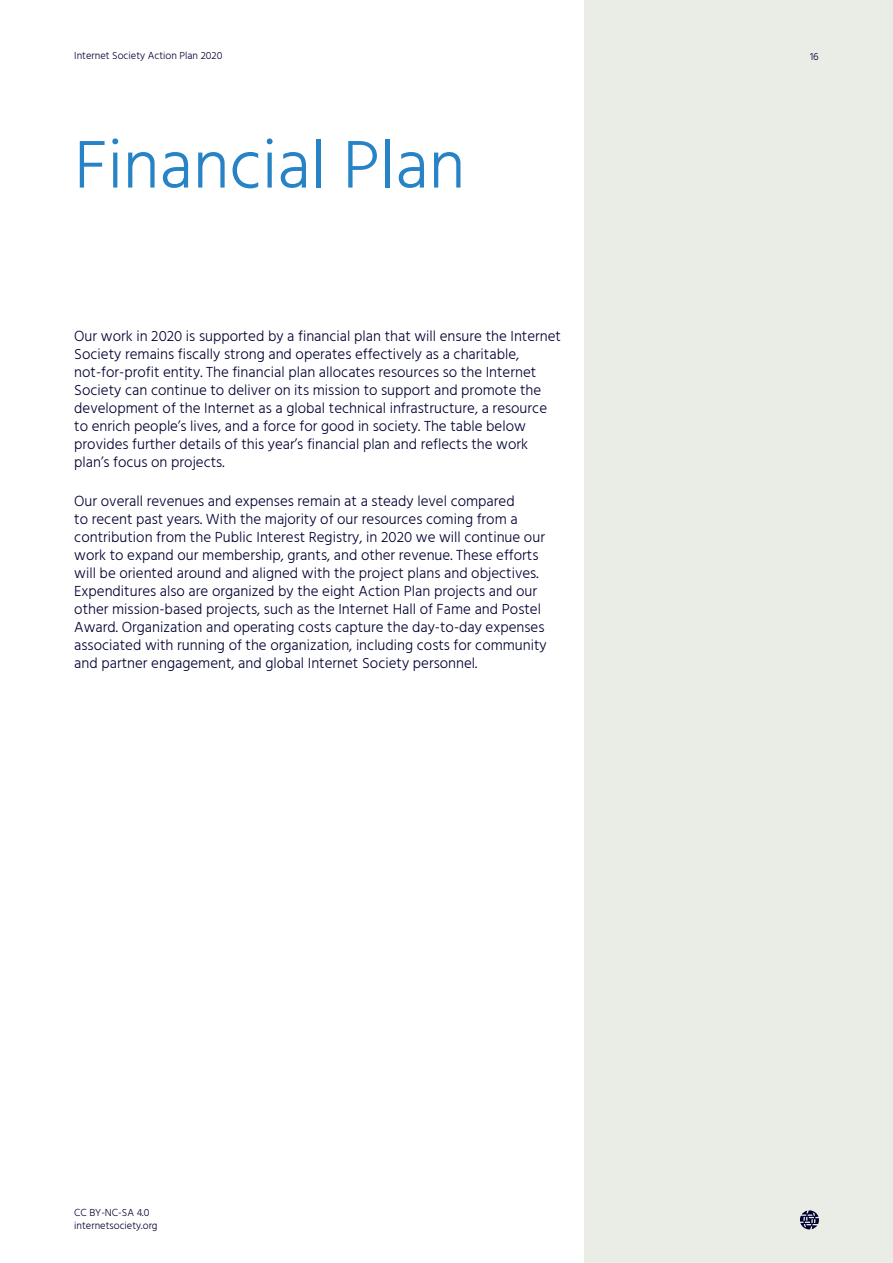
<style>
.page{position:relative;width:893px;height:1263px;background:#fff}
.page>*{position:absolute;margin:0;border:0;box-sizing:border-box;transform-origin:0 0}
.t1{font:300 69px "Hind";color:#2783c5}
.Body_copy{font:300 15px/18px "Hind";color:#003}
.t2{font:300 10.5px/12.6px "Hind";color:#003}
</style>
<div class="page">
<div style="left:584px;top:0;width:309px;height:1263px;background:#e9ede5"></div>
<svg style="left:800px;top:1210px;width:19px;height:19px"></svg>
<p class="t2" style="left:74px;top:50px;width:150px">Internet Society Action Plan 2020</p>
<p class="t1" style="left:74px;top:119px;width:393px">Financial Plan</p>
<p class="Body_copy" style="left:74px;top:327px;width:488px">Our work in 2020 is supported by a financial plan that will ensure the Internet Society remains fiscally strong and operates effectively as a charitable, not-for-profit entity. The financial plan allocates resources so the Internet Society can continue to deliver on its mission to support and promote the development of the Internet as a global technical infrastructure, a resource to enrich people’s lives, and a force for good in society. The table below provides further details of this year’s financial plan and reflects the work plan’s focus on projects.</p>
<p class="Body_copy" style="left:74px;top:492px;width:474px">Our overall revenues and expenses remain at a steady level compared<br>to recent past years. With the majority of our resources coming from a contribution from the Public Interest Registry, in 2020 we will continue our work to expand our membership, grants, and other revenue. These efforts will be oriented around and aligned with the project plans and objectives.<br>Expenditures also are organized by the eight Action Plan projects and our other mission-based projects, such as the Internet Hall of Fame and Postel Award. Organization and operating costs capture the day-to-day expenses associated with running of the organization, including costs for community and partner engagement, and global Internet Society personnel.</p>
<p class="t2" style="left:74px;top:1207px;width:85px">CC BY-NC-SA 4.0 internetsociety.org</p>
<p class="t2" style="left:810px;top:51px;width:10px">16</p>
</div>
